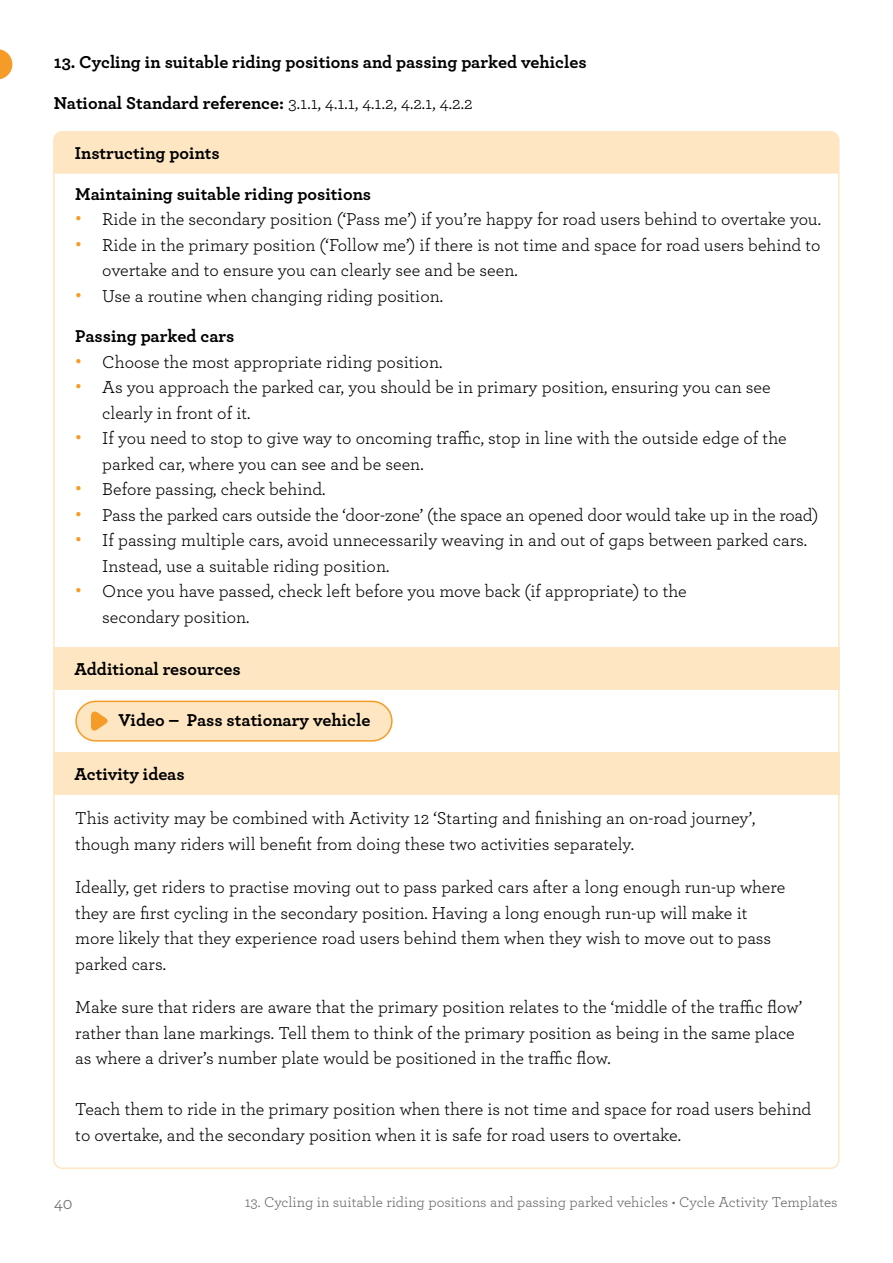
<style>
.page{position:relative;width:893px;height:1263px;background:#fff}
.page>*{position:absolute;margin:0;border:0;box-sizing:border-box;transform-origin:0 0}
.t1{font:18px/25.5px "Archer";color:#000}
.t2{font:700 18px "Archer";color:#000}
.t3{font:18px "Archer";color:#666766}
.t4{font:15px "Archer";color:#666766}
.s1{font-weight:700}
.s2{font-size:25.5px;color:#f59c28}
</style>
<div class="page">
<div style="left:54px;top:131px;width:785px;height:43px;background:#fee6c3"></div>
<svg style="left:0;top:49px;width:12px;height:31px"></svg>
<div style="left:76px;top:701px;width:316px;height:40px;background:#fee6c3;border-radius:20px"></div>
<div style="left:75px;top:701px;width:318px;height:41px;border:2px solid #f59c28;border-radius:20px"></div>
<svg style="left:91px;top:711px;width:17px;height:20px"></svg>
<div style="left:53px;top:647px;width:787px;height:43px;background:#fee6c3"></div>
<div style="left:53px;top:752px;width:787px;height:43px;background:#fee6c3"></div>
<p class="t2" style="left:54px;top:48px;width:534px">13. Cycling in suitable riding positions and passing parked vehicles</p>
<p class="t1" style="left:54px;top:89px;width:420px"><span class="s1">National Standard reference:</span> 3.1.1, 4.1.1, 4.1.2, 4.2.1, 4.2.2</p>
<p class="t2" style="left:75px;top:139px;width:146px">Instructing points</p>
<p class="t2" style="left:75px;top:180px;width:297px">Maintaining suitable riding positions</p>
<p class="t1" style="left:75px;top:206px;width:747px"><span class="s2">•</span> Ride in the secondary position (‘Pass me’) if you’re happy for road users behind to overtake you.</p>
<p class="t1" style="left:102px;top:231px;width:720px;text-indent:-27px"><span class="s2">•</span> Ride in the primary position (‘Follow me’) if there is not time and space for road users behind to overtake and to ensure you can clearly see and be seen.</p>
<p class="t1" style="left:75px;top:282px;width:369px"><span class="s2">•</span> Use a routine when changing riding position.</p>
<p class="t2" style="left:75px;top:322px;width:161px">Passing parked cars</p>
<p class="t1" style="left:75px;top:348px;width:369px"><span class="s2">•</span> Choose the most appropriate riding position.</p>
<p class="t1" style="left:102px;top:374px;width:670px;text-indent:-27px"><span class="s2">•</span> As you approach the parked car, you should be in primary position, ensuring you can see clearly in front of it.</p>
<p class="t1" style="left:102px;top:425px;width:686px;text-indent:-27px"><span class="s2">•</span> If you need to stop to give way to oncoming traffic, stop in line with the outside edge of the parked car, where you can see and be seen.</p>
<p class="t1" style="left:75px;top:476px;width:252px"><span class="s2">•</span> Before passing, check behind.</p>
<p class="t1" style="left:75px;top:501px;width:745px"><span class="s2">•</span> Pass the parked cars outside the ‘door-zone’ (the space an opened door would take up in the road)</p>
<p class="t1" style="left:102px;top:527px;width:706px;text-indent:-27px"><span class="s2">•</span> If passing multiple cars, avoid unnecessarily weaving in and out of gaps between parked cars.<br>Instead, use a suitable riding position.</p>
<p class="t1" style="left:102px;top:578px;width:586px;text-indent:-27px"><span class="s2">•</span> Once you have passed, check left before you move back (if appropriate) to the secondary position.</p>
<p class="t2" style="left:74px;top:654px;width:168px">Additional resources</p>
<p class="t2" style="left:118px;top:706px;width:254px">Video – Pass stationary vehicle</p>
<p class="t2" style="left:74px;top:760px;width:112px">Activity ideas</p>
<p class="t1" style="left:75px;top:804px;width:682px">This activity may be combined with Activity 12 ‘Starting and finishing an on-road journey’, though many riders will benefit from doing these two activities separately.</p>
<p class="t1" style="left:75px;top:873px;width:712px">Ideally, get riders to practise moving out to pass parked cars after a long enough run-up where they are first cycling in the secondary position. Having a long enough run-up will make it more likely that they experience road users behind them when they wish to move out to pass parked cars.</p>
<p class="t1" style="left:75px;top:993px;width:729px">Make sure that riders are aware that the primary position relates to the ‘middle of the traffic flow’ rather than lane markings. Tell them to think of the primary position as being in the same place as where a driver’s number plate would be positioned in the traffic flow.</p>
<p class="t1" style="left:75px;top:1095px;width:738px">Teach them to ride in the primary position when there is not time and space for road users behind to overtake, and the secondary position when it is safe for road users to overtake.</p>
<p class="t3" style="left:54px;top:1191px;width:20px">40</p>
<p class="t4" style="left:245px;top:1191px;width:594px">13. Cycling in suitable riding positions and passing parked vehicles • Cycle Activity Templates</p>
</div>
